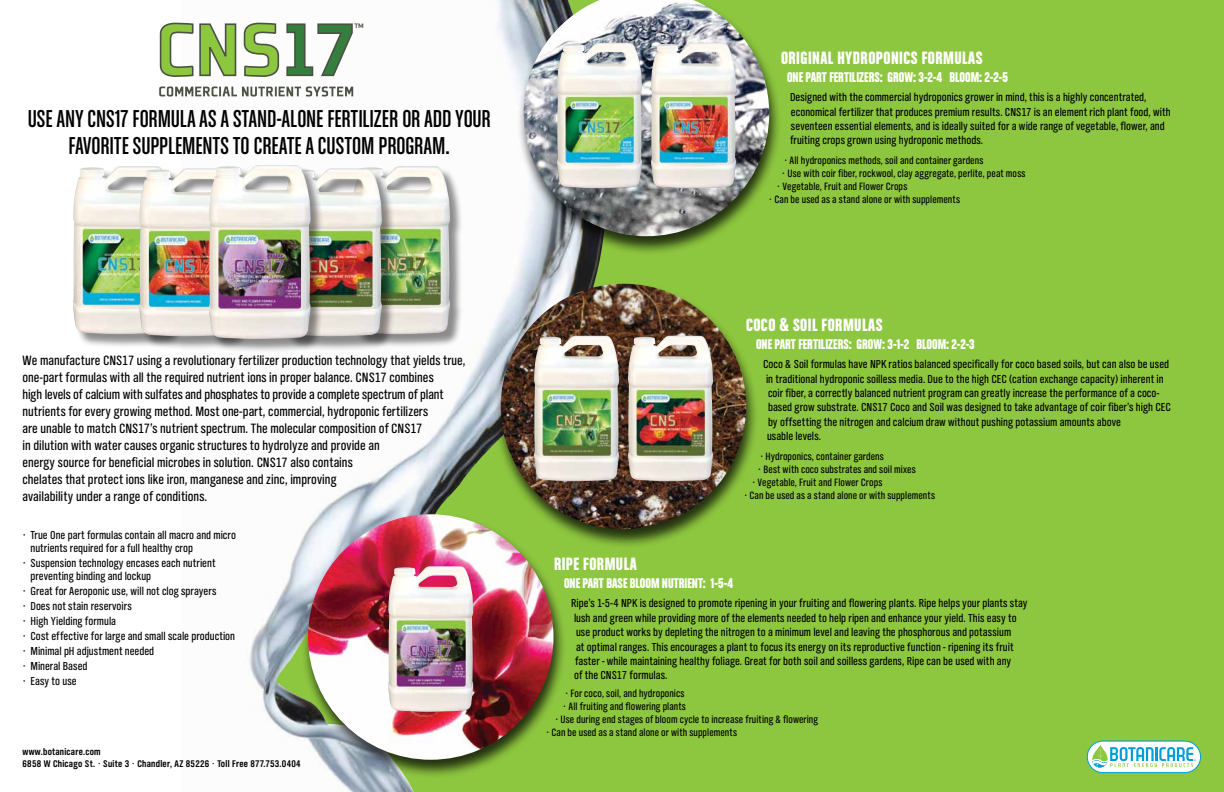
<style>
.page{position:relative;width:1224px;height:792px;background:#fff}
.page>*{position:absolute;margin:0;border:0;box-sizing:border-box;transform-origin:0 0}
.t1{font:26px/27px "Chalet Comprime Cologne Sixty";letter-spacing:.005em;color:#000;text-align:center}
.t2{font:19px "Chalet Comprime Hong Kong Sixty";letter-spacing:.025em;color:#fff}
.t3{font:15px "Chalet Comprime Hong Kong Sixty";color:#fff}
.t4{font:14px/17px "TV Nord Cond EF";color:#000}
.t5{font:12px/14.4px "TV Nord Cond EF";color:#000}
.t6{font:900 11.3px "Plexes Pro";color:#4a5244}
.t7{font:11px "TV Nord Cond EF";letter-spacing:.005em;color:#000}
.t8{font:700 10px/12px "TV Nord Cond EF";letter-spacing:.025em;color:#000}
</style>
<div class="page">
<div style="left:612px;top:0;width:612px;height:792px;background:#8dc63f"></div>
<img style="left:249px;top:0;width:363px;height:792px">
<div style="left:516px;top:0;width:266px;height:255px;background:#000;opacity:.75"></div>
<img style="left:524px;top:0;width:245px;height:236px">
<div style="left:301px;top:513px;width:265px;height:266px;background:#000;opacity:.75"></div>
<img style="left:308px;top:514px;width:246px;height:246px;border-radius:123px">
<div style="left:1087px;top:741px;width:114px;height:32px;background:#fff;border-radius:16px"></div>
<div style="left:1087px;top:741px;width:114px;height:32px;border:1px solid #009ddc;border-radius:16px"></div>
<svg style="left:1092px;top:745px;width:104px;height:22px"></svg>
<div style="left:74px;top:167px;width:111px;height:181px;background:#000;opacity:.45"></div>
<img style="left:73px;top:166px;width:99px;height:168px">
<div style="left:353px;top:167px;width:111px;height:181px;background:#000;opacity:.45"></div>
<img style="left:351px;top:166px;width:100px;height:168px">
<div style="left:140px;top:169px;width:111px;height:181px;background:#000;opacity:.45"></div>
<img style="left:139px;top:168px;width:69px;height:169px">
<div style="left:284px;top:171px;width:111px;height:181px;background:#000;opacity:.45"></div>
<img style="left:324px;top:168px;width:58px;height:169px">
<div style="left:210px;top:166px;width:114px;height:187px;background:#000;opacity:.45"></div>
<img style="left:208px;top:165px;width:103px;height:174px">
<img style="left:651px;top:43px;width:85px;height:145px">
<img style="left:557px;top:43px;width:85px;height:145px">
<img style="left:388px;top:566px;width:86px;height:146px">
<svg style="left:159px;top:86px;width:194px;height:11px"></svg>
<svg style="left:159px;top:22px;width:121px;height:56px"></svg>
<svg style="left:286px;top:23px;width:68px;height:54px"></svg>
<div style="left:493px;top:283px;width:266px;height:265px;background:#000;opacity:.75"></div>
<img style="left:501px;top:284px;width:245px;height:245px;border-radius:123px">
<img style="left:628px;top:336px;width:85px;height:145px">
<img style="left:534px;top:336px;width:85px;height:145px">
<p class="t6" style="left:354px;top:20px;width:12px">™</p>
<h1 class="t1" style="left:28px;top:104px;width:465px">USE ANY CNS17 FORMULA AS A STAND-ALONE FERTILIZER OR ADD YOUR<br>FAVORITE SUPPLEMENTS TO CREATE ACUSTOM PROGRAM.</h1>
<p class="t4" style="left:22px;top:352px;width:444px">We manufacture CNS17 using a revolutionary fertilizer production technology that yields true, one-part formulas with all the required nutrient ions in proper balance. CNS17 combines<br>high levels of calcium with sulfates and phosphates to provide a complete spectrum of plant nutrients for every growing method. Most one-part, commercial, hydroponic fertilizers<br>are unable to match CNS17’s nutrient spectrum. The molecular composition of CNS17<br>in dilution with water causes organic structures to hydrolyze and provide an<br>energy source for beneficial microbes in solution. CNS17 also contains<br>chelates that protect ions like iron, manganese and zinc, improving<br>availability under a range of conditions.</p>
<p class="t5" style="left:31px;top:528px;width:207px;line-height:13px;text-indent:-8px">• True One part formulas contain all macro and micro nutrients required for a full healthy crop</p>
<p class="t5" style="left:31px;top:556px;width:187px;line-height:13px;text-indent:-8px">• Suspension technology encases each nutrient preventing binding and lockup</p>
<p class="t5" style="left:22px;top:584px;width:195px">• Great for Aeroponic use, will not clog sprayers</p>
<p class="t5" style="left:22px;top:599px;width:111px">• Does not stain reservoirs</p>
<p class="t5" style="left:22px;top:614px;width:95px">• High Yielding formula</p>
<p class="t5" style="left:23px;top:629px;width:214px">• Cost effective for large and small scale production</p>
<p class="t5" style="left:22px;top:644px;width:133px">• Minimal pH adjustment needed</p>
<p class="t5" style="left:22px;top:659px;width:66px">• Mineral Based</p>
<p class="t5" style="left:22px;top:674px;width:56px">• Easy to use</p>
<p class="t8" style="left:22px;top:745px;width:280px">www.botanicare.com<br>6858 W Chicago St. • Suite 3 • Chandler, AZ 85226 • Toll Free 877.753.0404</p>
<h2 class="t2" style="left:781px;top:47px;width:15px">ORIGINAL</h2>
<h2 class="t2" style="left:837px;top:47px;width:32px">HYDROPONICS</h2>
<h2 class="t2" style="left:922px;top:47px;width:9px">FORMULAS</h2>
<p class="t3" style="left:787px;top:69px;width:52px">ONE PART FERTILI</p>
<p class="t3" style="left:859px;top:69px;width:36px">ZERS: GROW</p>
<p class="t3" style="left:913px;top:69px;width:96px">: 3-2-4 BLOOM: 2-2-5</p>
<p class="t5" style="left:790px;top:90px;width:382px">Designed with the commercial hydroponics grower in mind, this is a highly concentrated, economical fertilizer that produces premium results. CNS17 is an element rich plant food, with seventeen essential elements, and is ideally suited for a wide range of vegetable, flower, and fruiting crops grown using hydroponic methods.</p>
<p class="t7" style="left:784px;top:154px;width:201px">• All hydroponics methods, soil and container gardens</p>
<p class="t7" style="left:782px;top:167px;width:245px">• Use with coir fiber, rockwool, clay aggregate, perlite, peat moss</p>
<p class="t7" style="left:777px;top:180px;width:132px">• Vegetable, Fruit and Flower Crops</p>
<p class="t7" style="left:769px;top:193px;width:192px">• Can be used as a stand alone or with supplements</p>
<h2 class="t2" style="left:746px;top:314px;width:85px">COCO &amp; SOIL FORMULAS</h2>
<p class="t3" style="left:756px;top:336px;width:52px">ONE PART FERTILI</p>
<p class="t3" style="left:828px;top:336px;width:148px">ZERS: GROW: 3-1-2 BLOOM: 2-2-3</p>
<p class="t5" style="left:763px;top:357px;width:409px">Coco &amp; Soil formulas have NPK ratios balanced specifically for coco based soils, but can also be used in traditional hydroponic soilless media. Due to the high CEC (cation exchange capacity) inherent in coir fiber, a correctly balanced nutrient program can greatly increase the performance of a coco&shy;based grow substrate. CNS17 Coco and Soil was designed to take advantage of coir fiber’s high CEC by offsetting the nitrogen and calcium draw without pushing potassium amounts above<br>usable levels.</p>
<p class="t7" style="left:760px;top:450px;width:125px">• Hydroponics, container gardens</p>
<p class="t7" style="left:758px;top:463px;width:159px">• Best with coco substrates and soil mixes</p>
<p class="t7" style="left:752px;top:476px;width:132px">• Vegetable, Fruit and Flower Crops</p>
<p class="t7" style="left:744px;top:489px;width:192px">• Can be used as a stand alone or with supplements</p>
<h2 class="t2" style="left:554px;top:553px;width:38px">RIPE FORMULA</h2>
<p class="t3" style="left:564px;top:575px;width:79px">ONE PART BASE BLOOM</p>
<p class="t3" style="left:662px;top:575px;width:13px">NUTRIENT</p>
<p class="t3" style="left:703px;top:575px;width:32px">: 1-5-4</p>
<p class="t5" style="left:571px;top:596px;width:458px">Ripe’s 1-5-4 NPK is designed to promote ripening in your fruiting and flowering plants. Ripe helps your plants stay lush and green while providing more of the elements needed to help ripen and enhance your yield. This easy to use product works by depleting the nitrogen to a minimum level and leaving the phosphorous and potassium<br>at optimal ranges. This encourages a plant to focus its energy on its reproductive function - ripening its fruit faster - while maintaining healthy foliage. Great for both soil and soilless gardens, Ripe can be used with any<br>of the CNS17 formulas.</p>
<p class="t7" style="left:565px;top:688px;width:121px">• For coco, soil, and hydroponics</p>
<p class="t7" style="left:563px;top:701px;width:124px">• All fruiting and flowering plants</p>
<p class="t7" style="left:555px;top:714px;width:265px">• Use during end stages of bloom cycle to increase fruiting &amp; flowering</p>
<p class="t7" style="left:546px;top:727px;width:192px">• Can be used as a stand alone or with supplements</p>
</div>
